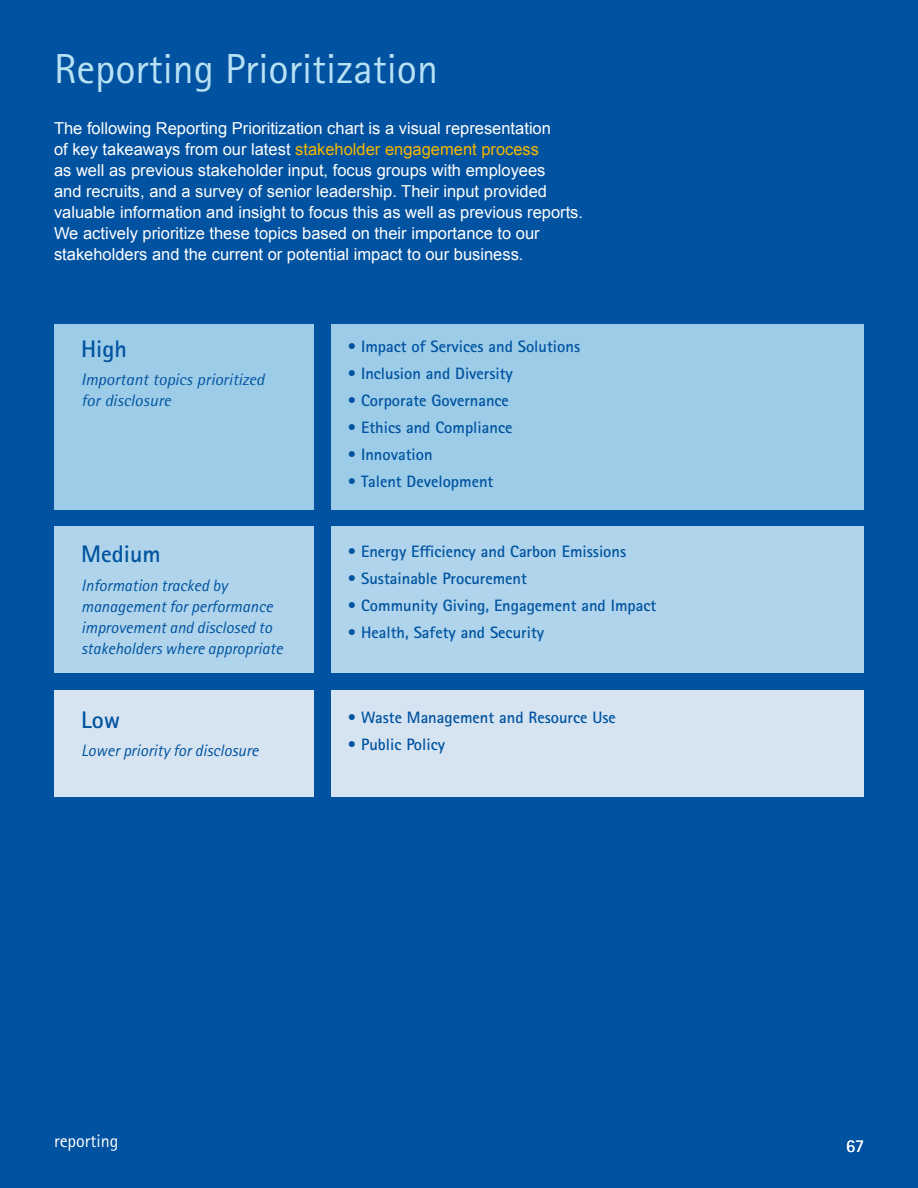
<style>
.page{position:relative;width:918px;height:1188px;background:#0152a0}
.page>*{position:absolute;margin:0;border:0;box-sizing:border-box;transform-origin:0 0}
.t1{font:42px "Rotis Sans Seriffor ACCN";color:#b7e1f4}
.t2{font:700 24px "Rotis Sans Seriffor ACCN";color:#0053a0}
.t3{font:18px "Rotis Sans Seriffor ACCN";color:#fff}
.t4{font:16.5px/21px "Arial";color:#fff}
.t5{font:700 16.5px "Rotis Sans Seriffor ACCN";color:#0053a0}
.t6{font:italic 16.5px/21px "Rotis Sans Seriffor ACCN";color:#0053a0}
.t7{font:italic 16.5px/21px "Rotis Semi Sansfor ACCN";color:#0053a0}
.s1{color:#f4b700}
</style>
<div class="page">
<div style="left:54px;top:324px;width:259px;height:186px;background:#9dcce8"></div>
<div style="left:54px;top:526px;width:259px;height:147px;background:#afd4eb"></div>
<div style="left:54px;top:690px;width:259px;height:106px;background:#d6e4f1"></div>
<div style="left:331px;top:324px;width:533px;height:186px;background:#9dcce8"></div>
<div style="left:331px;top:526px;width:533px;height:147px;background:#afd4eb"></div>
<div style="left:331px;top:690px;width:533px;height:106px;background:#d6e4f1"></div>
<h1 class="t1" style="left:54px;top:44px;width:386px">Reporting Prioritization</h1>
<p class="t4" style="left:54px;top:117px;width:531px">The following Reporting Prioritization chart is a visual representation<br>of key takeaways from our latest <span class="s1">stakeholder engagement process<br></span>as well as previous stakeholder input, focus groups with employees<br>and recruits, and a survey of senior leadership. Their input provided valuable information and insight to focus this as well as previous reports.<br>We actively prioritize these topics based on their importance to our stakeholders and the current or potential impact to our business.</p>
<h2 class="t2" style="left:81px;top:334px;width:47px">High</h2>
<p class="t7" style="left:81px;top:369px;width:185px">Important topics prioritized for disclosure</p>
<h2 class="t2" style="left:81px;top:539px;width:81px">Medium</h2>
<p class="t6" style="left:81px;top:575px;width:203px">Information tracked by management for performance improvement and disclosed to stakeholders where appropriate</p>
<h2 class="t2" style="left:81px;top:705px;width:41px">Low</h2>
<p class="t6" style="left:81px;top:740px;width:179px">Lower priority for disclosure</p>
<p class="t5" style="left:347px;top:336px;width:234px">• Impact of Services and Solutions</p>
<p class="t5" style="left:347px;top:363px;width:167px">• Inclusion and Diversity</p>
<p class="t5" style="left:347px;top:390px;width:163px">• Corporate Governance</p>
<p class="t5" style="left:347px;top:417px;width:166px">• Ethics and Compliance</p>
<p class="t5" style="left:347px;top:444px;width:87px">• Innovation</p>
<p class="t5" style="left:347px;top:471px;width:148px">• Talent Development</p>
<p class="t5" style="left:347px;top:541px;width:280px">• Energy Efficiency and Carbon Emissions</p>
<p class="t5" style="left:347px;top:568px;width:181px">• Sustainable Procurement</p>
<p class="t5" style="left:347px;top:595px;width:310px">• Community Giving, Engagement and Impact</p>
<p class="t5" style="left:347px;top:622px;width:198px">• Health, Safety and Security</p>
<p class="t5" style="left:347px;top:707px;width:270px">• Waste Management and Resource Use</p>
<p class="t5" style="left:347px;top:734px;width:99px">• Public Policy</p>
<p class="t3" style="left:54px;top:1130px;width:66px">reporting</p>
<p class="t3" style="left:846px;top:1135px;width:19px">67</p>
</div>
